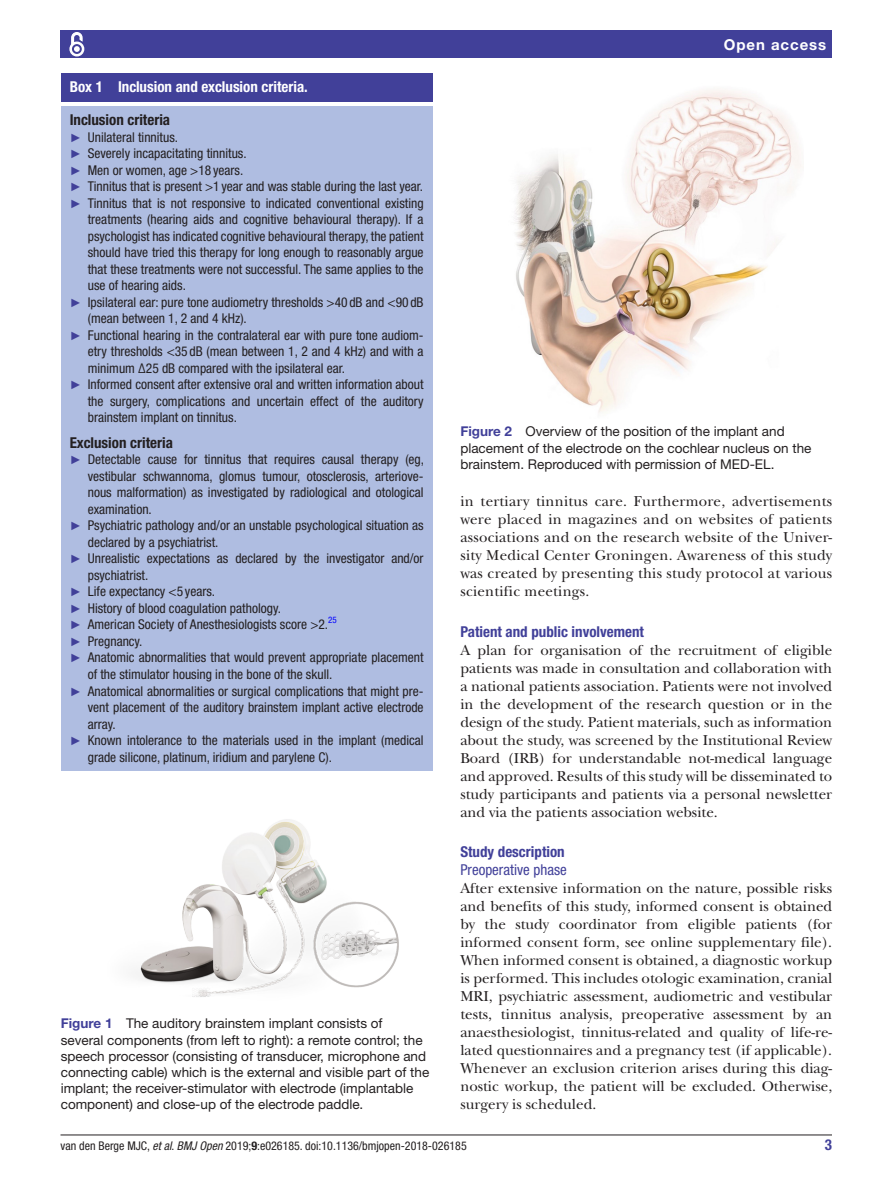
<style>
.page{position:relative;width:893px;height:1191px;background:#fff}
.page>*{position:absolute;margin:0;border:0;box-sizing:border-box;transform-origin:0 0}
.t1{font:15px/18px "New Baskerville";color:#231f20;text-align:justify}
.t2{font:700 condensed 15px "Helvetica Neue LT Std";color:#414099}
.t3{font:700 condensed 15px "Helvetica Neue LT Std";color:#fff}
.t4{font:700 condensed 15px "Helvetica Neue LT Std";color:#231f20}
.t5{font:condensed 15px "Helvetica Neue LT Std";color:#414099}
.t6{font:700 15px "Helvetica Neue LT Std";letter-spacing:.065em;color:#fff}
.t7{font:condensed 13.5px "Helvetica Neue LT Std";color:#231f20}
.t8{font:13.5px/16.2px "Helvetica Neue LT Std";color:#231f20}
.t9{font:condensed 12px "Helvetica Neue LT Std";color:#231f20}
.s1{font-family:"Arial";font-stretch:normal;font-size:12px;color:#414099}
.s2{font-weight:700;color:#414099}
.s3{font-style:italic}
.s4{font-weight:700}
</style>
<div class="page">
<hr style="left:61px;top:1134px;width:771px;height:1px;background:#231f20">
<div style="left:61px;top:31px;width:771px;height:27px;background:#414099"></div>
<svg style="left:69px;top:32px;width:16px;height:25px"></svg>
<div style="left:61px;top:73px;width:372px;height:28px;background:#414099"></div>
<div style="left:61px;top:106px;width:372px;height:664px;background:#afbde1"></div>
<img style="left:135px;top:819px;width:264px;height:178px">
<img style="left:515px;top:89px;width:287px;height:324px">
<p class="t3" style="left:70px;top:78px;width:240px">Box 1 Inclusion and exclusion criteria.</p>
<p class="t4" style="left:70px;top:111px;width:102px">Inclusion criteria</p>
<p class="t7" style="left:70px;top:129px;width:110px"><span class="s1">►</span> Unilateral tinnitus.</p>
<p class="t7" style="left:70px;top:146px;width:178px"><span class="s1">►</span> Severely incapacitating tinnitus.</p>
<p class="t7" style="left:70px;top:162px;width:175px"><span class="s1">►</span> Men or women, age &gt;18 years.</p>
<p class="t7" style="left:70px;top:179px;width:355px"><span class="s1">►</span> Tinnitus that is present &gt;1 year and was stable during the last year.</p>
<p class="t7" style="left:70px;top:195px;width:355px"><span class="s1">►</span> Tinnitus that is not responsive to indicated conventional existing</p>
<p class="t7" style="left:88px;top:212px;width:337px">treatments (hearing aids and cognitive behavioural therapy). If a</p>
<p class="t7" style="left:88px;top:228px;width:337px">psychologist has indicated cognitive behavioural therapy, the patient</p>
<p class="t7" style="left:88px;top:245px;width:337px">should have tried this therapy for long enough to reasonably argue</p>
<p class="t7" style="left:88px;top:261px;width:337px">that these treatments were not successful. The same applies to the</p>
<p class="t7" style="left:88px;top:278px;width:100px">use of hearing aids.</p>
<p class="t7" style="left:70px;top:294px;width:355px"><span class="s1">►</span> Ipsilateral ear: pure tone audiometry thresholds &gt;40 dB and &lt;90 dB</p>
<p class="t7" style="left:88px;top:311px;width:161px">(mean between 1, 2 and 4 kHz).</p>
<p class="t7" style="left:70px;top:327px;width:355px"><span class="s1">►</span> Functional hearing in the contralateral ear with pure tone audiom-</p>
<p class="t7" style="left:88px;top:344px;width:337px">etry thresholds &lt;35 dB (mean between 1, 2 and 4 kHz) and with a</p>
<p class="t7" style="left:88px;top:360px;width:259px">minimum Δ25 dB compared with the ipsilateral ear.</p>
<p class="t7" style="left:70px;top:377px;width:355px"><span class="s1">►</span> Informed consent after extensive oral and written information about</p>
<p class="t7" style="left:88px;top:393px;width:337px">the surgery, complications and uncertain effect of the auditory</p>
<p class="t7" style="left:88px;top:410px;width:151px">brainstem implant on tinnitus.</p>
<p class="t4" style="left:70px;top:433px;width:105px">Exclusion criteria</p>
<p class="t7" style="left:70px;top:452px;width:356px"><span class="s1">►</span> Detectable cause for tinnitus that requires causal therapy (eg,</p>
<p class="t7" style="left:88px;top:468px;width:337px">vestibular schwannoma, glomus tumour, otosclerosis, arteriove-</p>
<p class="t7" style="left:88px;top:485px;width:337px">nous malformation) as investigated by radiological and otological</p>
<p class="t7" style="left:88px;top:501px;width:66px">examination.</p>
<p class="t7" style="left:70px;top:518px;width:355px"><span class="s1">►</span> Psychiatric pathology and/or an unstable psychological situation as</p>
<p class="t7" style="left:88px;top:534px;width:132px">declared by a psychiatrist.</p>
<p class="t7" style="left:70px;top:551px;width:355px"><span class="s1">►</span> Unrealistic expectations as declared by the investigator and/or</p>
<p class="t7" style="left:88px;top:567px;width:62px">psychiatrist.</p>
<p class="t7" style="left:70px;top:584px;width:147px"><span class="s1">►</span> Life expectancy &lt;5 years.</p>
<p class="t7" style="left:70px;top:600px;width:213px"><span class="s1">►</span> History of blood coagulation pathology.</p>
<p class="t7" style="left:70px;top:617px;width:268px"><span class="s1">►</span> American Society of Anesthesiologists score &gt;2.<sup>25</sup></p>
<p class="t7" style="left:70px;top:633px;width:74px"><span class="s1">►</span> Pregnancy.</p>
<p class="t7" style="left:70px;top:650px;width:355px"><span class="s1">►</span> Anatomic abnormalities that would prevent appropriate placement</p>
<p class="t7" style="left:88px;top:666px;width:246px">of the stimulator housing in the bone of the skull.</p>
<p class="t7" style="left:70px;top:683px;width:355px"><span class="s1">►</span> Anatomical abnormalities or surgical complications that might pre-</p>
<p class="t7" style="left:88px;top:699px;width:337px">vent placement of the auditory brainstem implant active electrode</p>
<p class="t7" style="left:88px;top:716px;width:29px">array.</p>
<p class="t7" style="left:70px;top:732px;width:355px"><span class="s1">►</span> Known intolerance to the materials used in the implant (medical</p>
<p class="t7" style="left:88px;top:749px;width:246px">grade silicone, platinum, iridium and parylene C).</p>
<p class="t8" style="left:61px;top:1015px;width:370px"><span class="s2">Figure 1</span> The auditory brainstem implant consists of<br>several components (from left to right): a remote control; the speech processor (consisting of transducer, microphone and connecting cable) which is the external and visible part of the implant; the receiver-stimulator with electrode (implantable component) and close-up of the electrode paddle.</p>
<p class="t6" style="left:724px;top:35px;width:104px">Open access</p>
<p class="t8" style="left:460px;top:423px;width:353px"><span class="s2">Figure 2</span> Overview of the position of the implant and placement of the electrode on the cochlear nucleus on the brainstem. Reproduced with permission of MED-EL.</p>
<p class="t1" style="left:460px;top:492px;width:373px">in tertiary tinnitus care. Furthermore, advertisements were placed in magazines and on websites of patients associations and on the research website of the Univer&shy;sity Medical Center Groningen. Awareness of this study was created by presenting this study protocol at various scientific meetings.</p>
<p class="t2" style="left:460px;top:622px;width:185px">Patient and public involvement</p>
<p class="t1" style="left:460px;top:641px;width:373px">A plan for organisation of the recruitment of eligible patients was made in consultation and collaboration with a national patients association. Patients were not involved in the development of the research question or in the design of the study. Patient materials, such as information about the study, was screened by the Institutional Review Board (IRB) for understandable not-medical language and approved. Results of this study will be disseminated to study participants and patients via a personal newsletter and via the patients association website.</p>
<p class="t2" style="left:460px;top:842px;width:106px">Study description</p>
<p class="t5" style="left:460px;top:861px;width:108px">Preoperative phase</p>
<p class="t1" style="left:460px;top:879px;width:373px">After extensive information on the nature, possible risks and benefits of this study, informed consent is obtained by the study coordinator from eligible patients (for informed consent form, see online supplementary file).<br>When informed consent is obtained, a diagnostic workup is performed. This includes otologic examination, cranial MRI, psychiatric assessment, audiometric and vestibular tests, tinnitus analysis, preoperative assessment by an anaesthesiologist, tinnitus-related and quality of life-re&shy;lated questionnaires and a pregnancy test (if applicable).<br>Whenever an exclusion criterion arises during this diag&shy;nostic workup, the patient will be excluded. Otherwise, surgery is scheduled.</p>
<p class="t9" style="left:61px;top:1138px;width:408px">van den Berge MJC, <span class="s3">et al</span>. <span class="s3">BMJ Open</span> 2019;<span class="s4">9</span>:e026185. doi:10.1136/bmjopen-2018-026185</p>
<p class="t2" style="left:825px;top:1135px;width:9px">3</p>
</div>
